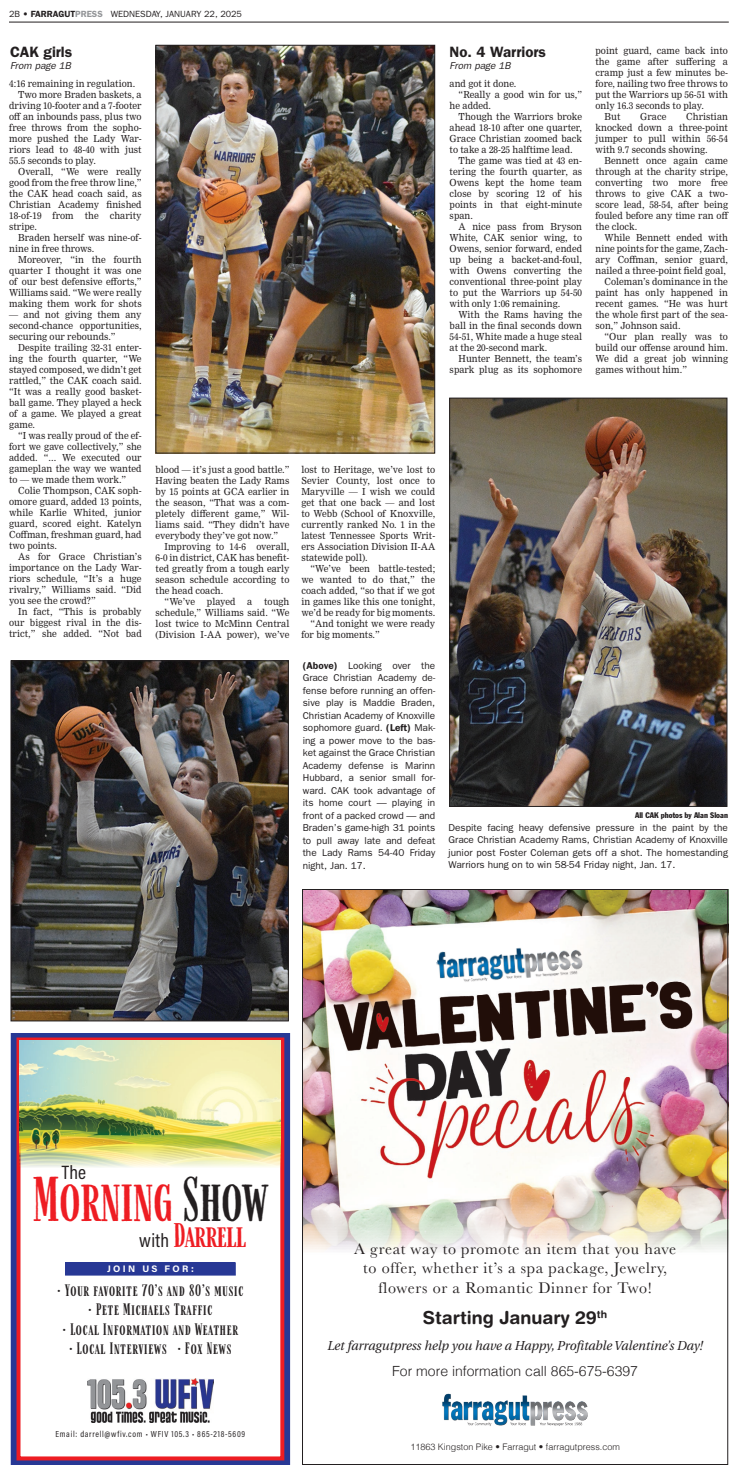
<style>
.page{position:relative;width:738px;height:1476px;background:#fff}
.page>*{position:absolute;margin:0;border:0;box-sizing:border-box;transform-origin:0 0}
.t1{font:52px "Farmhand";letter-spacing:.01em;color:#ee1d23;scale:.92 1}
.t2{font:28.1px "Farmhand";color:#ee1d23}
.t3{font:19.5px "Acumin Pro Cond";color:#231f20}
.t4{font:700 18px "Helvetica Rounded";color:#231f20}
.t5{font:16px/19.2px "Baskerville";letter-spacing:.04em;color:#231f20;text-align:center}
.t6{font:600 15px "Franklin Gothic";color:#231f20}
.t7{font:300 14px "Helvetica";color:#231f20}
.t8{font:13.7px "Farmhand";letter-spacing:.07em;color:#231f20}
.t9{font:italic 13px "Utopia";color:#231f20}
.Cutline{font:10px/12.5px "Franklin Gothic";color:#231f20;text-align:justify}
.t10{font:italic 10px "Franklin Gothic";color:#231f20}
.Body_Text{font:9.5px/11px "Nimrod MT Std";letter-spacing:.005em;color:#231f20;text-align:justify;scale:.95 1}
.t11{font:700 9.5px "Acumin Pro";letter-spacing:.25em;color:#fff}
.t12{font:300 9px "Helvetica";color:#231f20}
.t13{font:9px "Franklin Gothic";color:#231f20}
.t14{font:8.8px "Acumin Pro Cond";letter-spacing:.08em;color:#231f20}
.Photo_Credit{font:condensed 8px "Franklin Gothic";color:#231f20}
.s1{font-weight:600}
.s2{font-weight:600;color:#939598}
.s3{color:#231f20}
.s4{font-family:"Acumin Pro Cond";font-size:19.5px;color:#231f20}
</style>
<div class="page">
<hr style="left:9px;top:22px;width:719px;height:1px;background:#231f20">
<img style="left:158px;top:47px;width:275px;height:404px">
<div style="left:156px;top:45px;width:279px;height:408px;border:1px solid #231f20"></div>
<img style="left:451px;top:400px;width:274px;height:405px">
<div style="left:449px;top:398px;width:278px;height:409px;border:1px solid #231f20"></div>
<img style="left:13px;top:662px;width:274px;height:357px">
<div style="left:11px;top:660px;width:278px;height:361px;border:1px solid #231f20"></div>
<svg style="left:13px;top:1035px;width:275px;height:428px;fill:#273895"></svg>
<div style="left:11px;top:1033px;width:279px;height:432px;border:1px solid #273895"></div>
<div style="left:19px;top:1040px;width:263px;height:418px;background:#fff"></div>
<div style="left:17px;top:1038px;width:267px;height:422px;border:4px solid #ee1d23"></div>
<img style="left:20px;top:1041px;width:261px;height:135px">
<div style="left:66px;top:1263px;width:169px;height:12px;background:#273895"></div>
<div style="left:65px;top:1262px;width:171px;height:14px;border:1px solid #273895"></div>
<img style="left:87px;top:1378px;width:126px;height:44px">
<img style="left:304px;top:891px;width:422px;height:361px">
<img style="left:436px;top:937px;width:149px;height:51px">
<img style="left:442px;top:1393px;width:146px;height:33px">
<p class="t13" style="left:9px;top:9px;width:235px">2B • <span class="s1">FARRAGUT</span><span class="s2">PRESS</span> WEDNESDAY, JANUARY 22, 2025</p>
<p class="t6" style="left:10px;top:43px;width:64px">CAK girls</p>
<p class="t10" style="left:10px;top:60px;width:63px">From page 1B</p>
<p class="Body_Text" style="left:9px;top:78px;width:134px">4:16 remaining in regulation.</p>
<p class="Body_Text" style="left:9px;top:89px;width:141px;text-indent:9px">Two more Braden baskets, a driving 10-footer and a 7-footer off an inbounds pass, plus two free throws from the sopho&shy;more pushed the Lady War&shy;riors lead to 48-40 with just 55.5 seconds to play.</p>
<p class="Body_Text" style="left:9px;top:166px;width:141px;text-indent:9px">Overall, “We were really good from the free throw line,” the CAK head coach said, as Christian Academy finished 18-of-19 from the charity stripe.</p>
<p class="Body_Text" style="left:9px;top:232px;width:141px;text-indent:9px">Braden herself was nine-of&shy;nine in free throws.</p>
<p class="Body_Text" style="left:9px;top:254px;width:141px;text-indent:9px">Moreover, “in the fourth quarter I thought it was one of our best defensive efforts,” Williams said. “We were really making them work for shots</p>
<p class="Body_Text" style="left:9px;top:309px;width:141px">— and not giving them any second-chance opportunities, securing our rebounds.”</p>
<p class="Body_Text" style="left:9px;top:342px;width:141px;text-indent:9px">Despite trailing 32-31 enter&shy;ing the fourth quarter, “We stayed composed, we didn’t get rattled,” the CAK coach said. “It was a really good basket&shy;ball game. They played a heck of a game. We played a great game.</p>
<p class="Body_Text" style="left:9px;top:430px;width:141px;text-indent:9px">“I was really proud of the ef&shy;fort we gave collectively,” she added. “... We executed our gameplan the way we wanted to — we made them work.”</p>
<p class="Body_Text" style="left:9px;top:485px;width:141px;text-indent:9px">Colie Thompson, CAK soph&shy;omore guard, added 13 points, while Karlie Whited, junior guard, scored eight. Katelyn Coffman, freshman guard, had two points.</p>
<p class="Body_Text" style="left:9px;top:551px;width:141px;text-indent:9px">As for Grace Christian’s importance on the Lady War&shy;riors schedule, “It’s a huge rivalry,” Williams said. “Did you see the crowd?”</p>
<p class="Body_Text" style="left:9px;top:606px;width:141px;text-indent:9px">In fact, “This is probably our biggest rival in the dis&shy;trict,” she added. “Not bad</p>
<p class="Body_Text" style="left:156px;top:464px;width:142px">blood — it’s just a good battle.” Having beaten the Lady Rams by 15 points at GCA earlier in the season, “That was a com&shy;pletely different game,” Wil&shy;liams said. “They didn’t have everybody they’ve got now.”</p>
<p class="Body_Text" style="left:156px;top:541px;width:142px;text-indent:9px">Improving to 14-6 overall, 6-0 in district, CAK has benefit&shy;ted greatly from a tough early season schedule according to the head coach.</p>
<p class="Body_Text" style="left:156px;top:596px;width:142px;text-indent:9px">“We’ve played a tough schedule,” Williams said. “We lost twice to McMinn Central (Division I-AA power), we’ve</p>
<p class="Body_Text" style="left:301px;top:464px;width:142px">lost to Heritage, we’ve lost to Sevier County, lost once to Maryville — I wish we could get that one back — and lost to Webb (School of Knoxville, currently ranked No. 1 in the latest Tennessee Sports Writ&shy;ers Association Division II-AA statewide poll).</p>
<p class="Body_Text" style="left:301px;top:563px;width:142px;text-indent:9px">“We’ve been battle-tested; we wanted to do that,” the coach added, “so that if we got in games like this one tonight, we’d be ready for big moments.</p>
<p class="Body_Text" style="left:301px;top:618px;width:142px;text-indent:9px">“And tonight we were ready for big moments.”</p>
<p class="t6" style="left:450px;top:43px;width:98px">No. 4 Warriors</p>
<p class="t10" style="left:450px;top:60px;width:63px">From page 1B</p>
<p class="Body_Text" style="left:450px;top:78px;width:72px">and got it done.</p>
<p class="Body_Text" style="left:450px;top:89px;width:141px;text-indent:9px">“Really a good win for us,” he added.</p>
<p class="Body_Text" style="left:450px;top:111px;width:141px;text-indent:9px">Though the Warriors broke ahead 18-10 after one quarter, Grace Christian zoomed back to take a 28-25 halftime lead.</p>
<p class="Body_Text" style="left:450px;top:155px;width:141px;text-indent:9px">The game was tied at 43 en&shy;tering the fourth quarter, as Owens kept the home team close by scoring 12 of his points in that eight-minute span.</p>
<p class="Body_Text" style="left:450px;top:221px;width:141px;text-indent:9px">A nice pass from Bryson White, CAK senior wing, to Owens, senior forward, ended up being a backet-and-foul, with Owens converting the conventional three-point play to put the Warriors up 54-50 with only 1:06 remaining.</p>
<p class="Body_Text" style="left:450px;top:309px;width:141px;text-indent:9px">With the Rams having the ball in the final seconds down 54-51, White made a huge steal at the 20-second mark.</p>
<p class="Body_Text" style="left:450px;top:353px;width:141px;text-align:right">Hunter Bennett, the team’s spark plug as its sophomore</p>
<p class="Body_Text" style="left:596px;top:45px;width:141px">point guard, came back into the game after suffering a cramp just a few minutes be&shy;fore, nailing two free throws to put the Warriors up 56-51 with only 16.3 seconds to play.</p>
<p class="Body_Text" style="left:605px;top:111px;width:18px">But</p>
<p class="Body_Text" style="left:640px;top:111px;width:29px">Grace</p>
<p class="Body_Text" style="left:596px;top:111px;width:141px;text-indent:91px">Christian knocked down a three-point jumper to pull within 56-54 with 9.7 seconds showing.</p>
<p class="Body_Text" style="left:596px;top:155px;width:142px;text-indent:9px">Bennett once again came through at the charity stripe, converting two more free throws to give CAK a two&shy;score lead, 58-54, after being fouled before any time ran off the clock.</p>
<p class="Body_Text" style="left:596px;top:232px;width:141px;text-indent:9px">While Bennett ended with nine points for the game, Zach&shy;ary Coffman, senior guard, nailed a three-point field goal,</p>
<p class="Body_Text" style="left:596px;top:276px;width:141px;text-indent:9px">Coleman’s dominance in the paint has only happened in recent games. “He was hurt the whole first part of the sea&shy;son,” Johnson said.</p>
<p class="Body_Text" style="left:596px;top:331px;width:141px;text-indent:9px">“Our plan really was to build our offense around him.<br>We did a great job winning games without him.”</p>
<p class="Cutline" style="left:303px;top:659px;width:134px"><span class="s1">(Above)</span> Looking over the Grace Christian Academy de&shy;fense before running an offen&shy;sive play is Maddie Braden, Christian Academy of Knoxville sophomore guard. <span class="s1">(Left)</span> Mak&shy;ing a power move to the bas&shy;ket against the Grace Christian Academy defense is Marinn Hubbard, a senior small for&shy;ward. CAK took advantage of its home court — playing in front of a packed crowd — and Braden’s game-high 31 points to pull away late and defeat the Lady Rams 54-40 Friday night, Jan. 17.</p>
<p class="Photo_Credit" style="left:635px;top:811px;width:94px">All CAK photos by Alan Sloan</p>
<p class="Cutline" style="left:449px;top:821px;width:281px">Despite facing heavy defensive pressure in the paint by the Grace Christian Academy Rams, Christian Academy of Knoxville junior post Foster Coleman gets off a shot. The homestanding Warriors hung on to win 58-54 Friday night, Jan. 17.</p>
<p class="t3" style="left:62px;top:1160px;width:26px">The</p>
<p class="t1" style="left:33px;top:1168px;width:256px">Morning <span class="s3">Show</span></p>
<p class="t2" style="left:139px;top:1218px;width:108px"><span class="s4">with</span> Darrell</p>
<p class="t11" style="left:107px;top:1262px;width:88px">JOIN US FOR:</p>
<p class="t8" style="left:58px;top:1282px;width:187px">• Your favorite 70’s and 80’s music</p>
<p class="t8" style="left:89px;top:1301px;width:125px">• Pete Michaels Traffic</p>
<p class="t8" style="left:63px;top:1321px;width:176px">• Local Information and Weather</p>
<p class="t8" style="left:70px;top:1340px;width:163px">• Local Interviews • Fox News</p>
<p class="t14" style="left:56px;top:1428px;width:191px">Email: darrell@wfiv.com • WFIV 105.3 • 865-218-5609</p>
<p class="t5" style="left:354px;top:1240px;width:323px">A great way to promote an item that you have to offer, whether it’s a spa package, Jewelry, flowers or a Romantic Dinner for Two!</p>
<p class="t4" style="left:423px;top:1306px;width:186px">Starting January 29<sup>th</sup></p>
<p class="t7" style="left:392px;top:1359px;width:247px">For more information call 865-675-6397</p>
<p class="t9" style="left:327px;top:1338px;width:377px">Let farragutpress help you have a Happy, Profitable Valentine’s Day!</p>
<p class="t12" style="left:410px;top:1439px;width:211px">11863 Kingston Pike • Farragut • farragutpress.com</p>
</div>
